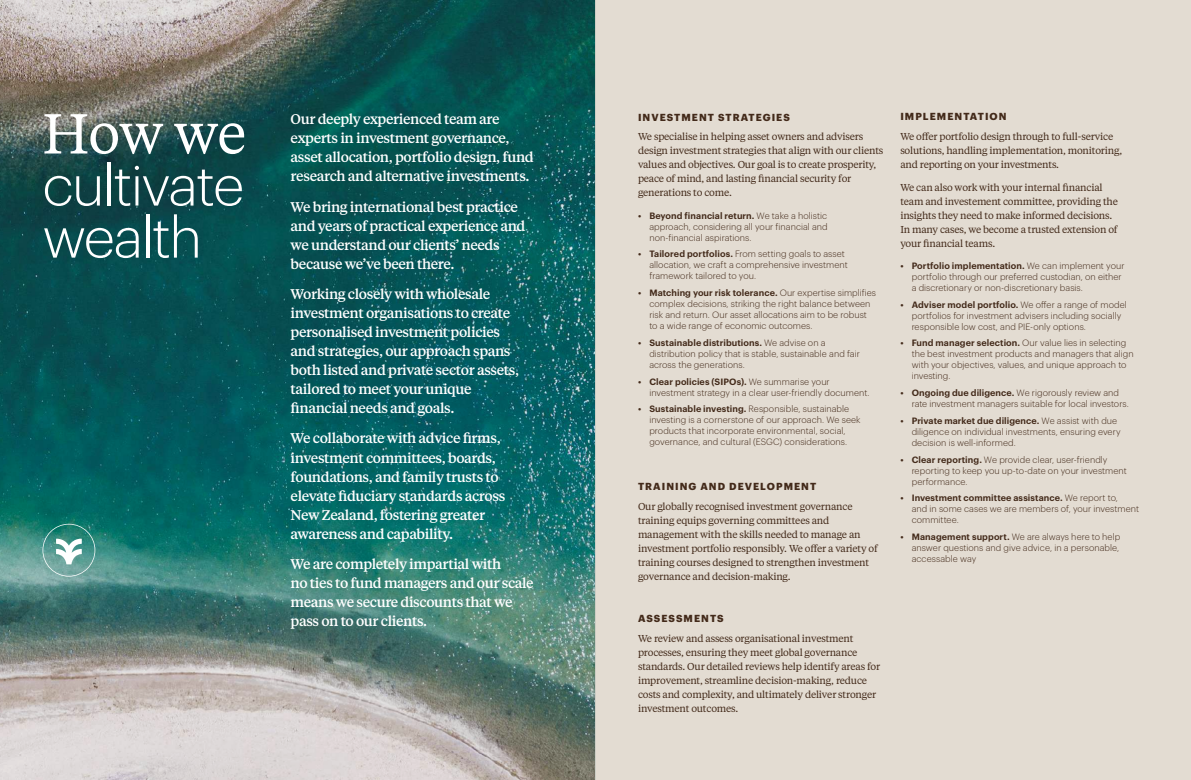
<style>
.page{position:relative;width:1191px;height:780px;background:#fff}
.page>*{position:absolute;margin:0;border:0;box-sizing:border-box;transform-origin:0 0}
.t1{font:300 56px/52px "Graphik";letter-spacing:-.03em;color:#fff}
.t2{font:56px "Tiempos Text";color:#fff}
.t3{font:500 14px/19px "Tiempos Text";letter-spacing:-.03em;color:#fff}
.t4{font:10px/14px "Tiempos Text";letter-spacing:-.02em;color:#432a1a}
.t5{font:700 10px "Graphik";letter-spacing:.105em;color:#432a1a}
.t6{font:300 9px/11px "Graphik";letter-spacing:.005em;color:#432a1a}
.s1{font-weight:600}
</style>
<div class="page">
<div style="left:595px;top:0;width:596px;height:780px;background:#e3dcd2"></div>
<img style="left:0;top:0;width:595px;height:780px">
<svg style="left:43px;top:523px;width:52px;height:53px;background:#67a69d"></svg>
<h1 class="t2" style="left:43px;top:100px;width:205px">How we</h1>
<h1 class="t1" style="left:43px;top:155px;width:203px">cultivate wealth</h1>
<h2 class="t3" style="left:291px;top:110px;width:245px">Our deeply experienced team are experts in investment governance, asset allocation, portfolio design, fund research and alternative investments.</h2>
<h2 class="t3" style="left:291px;top:197px;width:236px">We bring international best practice and years of practical experience and we understand our clients’ needs because we’ve been there.</h2>
<h2 class="t3" style="left:291px;top:284px;width:230px">Working closely with wholesale investment organisations to create personalised investment policies and strategies, our approach spans both listed and private sector assets, tailored to meet your unique financial needs and goals.</h2>
<h2 class="t3" style="left:291px;top:429px;width:216px">We collaborate with advice firms, investment committees, boards, foundations, and family trusts to elevate fiduciary standards across<br>New Zealand, fostering greater awareness and capability.</h2>
<h2 class="t3" style="left:291px;top:554px;width:245px">We are completely impartial with<br>no ties to fund managers and our scale means we secure discounts that we pass on to our clients.</h2>
<p class="t5" style="left:638px;top:109px;width:153px">INVESTMENT STRATEGIES</p>
<p class="t4" style="left:638px;top:130px;width:247px">We specialise in helping asset owners and advisers design investment strategies that align with our clients values and objectives. Our goal is to create prosperity, peace of mind, and lasting financial security for generations to come.</p>
<p class="t6" style="left:649px;top:209px;width:180px;text-align:justify;text-indent:-11px"><span class="s1">• Beyond financial return.</span> We take a holistic approach, considering all your financial and non-financial aspirations.</p>
<p class="t6" style="left:649px;top:248px;width:200px;text-indent:-11px"><span class="s1">• Tailored portfolios.</span> From setting goals to asset allocation, we craft a comprehensive investment framework tailored to you.</p>
<p class="t6" style="left:649px;top:287px;width:228px;text-indent:-11px"><span class="s1">• Matching your risk tolerance.</span> Our expertise simplifies complex decisions, striking the right balance between risk and return. Our asset allocations aim to be robust to a wide range of economic outcomes.</p>
<p class="t6" style="left:649px;top:336px;width:212px;text-indent:-11px"><span class="s1">• Sustainable distributions.</span> We advise on a distribution policy that is stable, sustainable and fair across the generations.</p>
<p class="t6" style="left:649px;top:375px;width:222px;text-indent:-11px"><span class="s1">• Clear policies (SIPOs).</span> We summarise your investment strategy in a clear user-friendly document.</p>
<p class="t6" style="left:649px;top:403px;width:213px;text-indent:-11px"><span class="s1">• Sustainable investing.</span> Responsible, sustainable investing is a cornerstone of our approach. We seek products that incorporate environmental, social, governance, and cultural (ESGC) considerations.</p>
<p class="t5" style="left:638px;top:478px;width:180px">TRAINING AND DEVELOPMENT</p>
<p class="t4" style="left:638px;top:499px;width:241px">Our globally recognised investment governance training equips governing committees and management with the skills needed to manage an investment portfolio responsibly. We offer a variety of training courses designed to strengthen investment governance and decision-making.</p>
<p class="t5" style="left:638px;top:611px;width:87px">ASSESSMENTS</p>
<p class="t4" style="left:638px;top:631px;width:244px">We review and assess organisational investment processes, ensuring they meet global governance standards. Our detailed reviews help identify areas for improvement, streamline decision-making, reduce costs and complexity, and ultimately deliver stronger investment outcomes.</p>
<p class="t5" style="left:900px;top:109px;width:108px">IMPLEMENTATION</p>
<p class="t4" style="left:900px;top:129px;width:224px">We offer portfolio design through to full-service solutions, handling implementation, monitoring, and reporting on your investments.</p>
<p class="t4" style="left:900px;top:180px;width:219px">We can also work with your internal financial team and investement committee, providing the insights they need to make informed decisions.<br>In many cases, we become a trusted extension of your financial teams.</p>
<p class="t6" style="left:911px;top:259px;width:214px;text-indent:-11px"><span class="s1">• Portfolio implementation.</span> We can implement your portfolio through our preferred custodian, on either a discretionary or non-discretionary basis.</p>
<p class="t6" style="left:911px;top:298px;width:217px;text-indent:-11px"><span class="s1">• Adviser model portfolio.</span> We offer a range of model portfolios for investment advisers including socially responsible low cost, and PIE-only options.</p>
<p class="t6" style="left:911px;top:337px;width:223px;text-indent:-11px"><span class="s1">• Fund manager selection.</span> Our value lies in selecting the best investment products and managers that align with your objectives, values, and unique approach to investing.</p>
<p class="t6" style="left:911px;top:386px;width:219px;text-indent:-11px"><span class="s1">• Ongoing due diligence.</span> We rigorously review and rate investment managers suitable for local investors.</p>
<p class="t6" style="left:911px;top:414px;width:210px;text-indent:-11px"><span class="s1">• Private market due diligence.</span> We assist with due diligence on individual investments, ensuring every decision is well-informed.</p>
<p class="t6" style="left:911px;top:453px;width:217px;text-indent:-11px"><span class="s1">• Clear reporting.</span> We provide clear, user-friendly reporting to keep you up-to-date on your investment performance.</p>
<p class="t6" style="left:911px;top:491px;width:229px;text-indent:-11px"><span class="s1">• Investment committee assistance.</span> We report to,<br>and in some cases we are members of, your investment committee.</p>
<p class="t6" style="left:911px;top:530px;width:210px;text-align:justify;text-indent:-11px"><span class="s1">• Management support.</span> We are always here to help answer questions and give advice, in a personable, accessable way</p>
</div>
